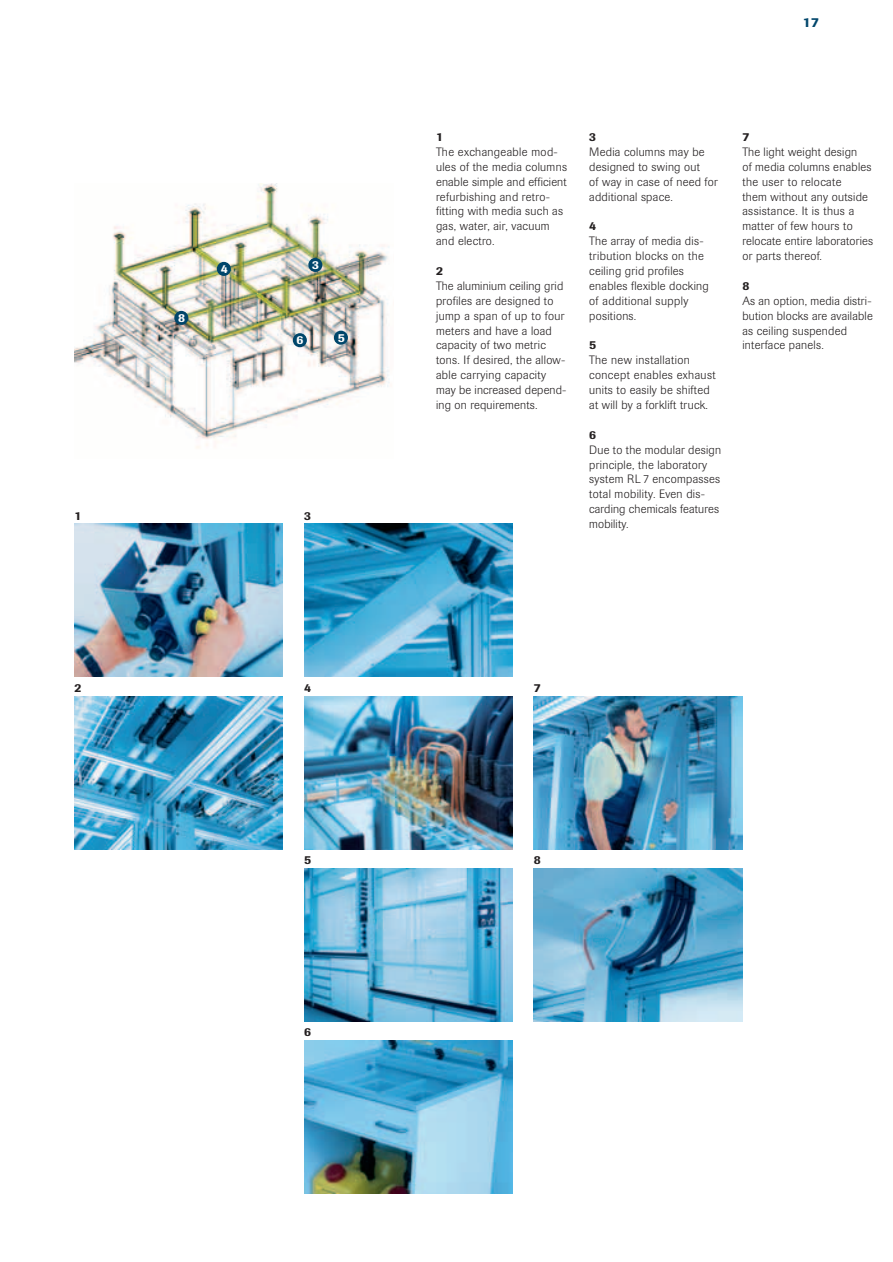
<style>
.page{position:relative;width:893px;height:1262px;background:#fff}
.page>*{position:absolute;margin:0;border:0;box-sizing:border-box;transform-origin:0 0}
.t1{font:500 13.5px "Imago";color:#00466b}
.t2{font:300 12px/14.9px "Imago";letter-spacing:.025em;color:#231f20}
.t3{font:500 12px "Imago";color:#231f20}
.t4{font:500 12px "Imago";color:#fff}
</style>
<div class="page">
<img style="left:74px;top:184px;width:316px;height:265px">
<img style="left:74px;top:696px;width:209px;height:153px">
<img style="left:304px;top:868px;width:208px;height:153px">
<img style="left:304px;top:524px;width:208px;height:153px">
<img style="left:74px;top:524px;width:209px;height:153px">
<div style="left:174px;top:311px;width:14px;height:14px;background:#00466b;border-radius:50%"></div>
<div style="left:217px;top:262px;width:14px;height:14px;background:#00466b;border-radius:50%"></div>
<div style="left:334px;top:331px;width:14px;height:14px;background:#00466b;border-radius:50%"></div>
<img style="left:304px;top:1040px;width:208px;height:153px">
<img style="left:304px;top:696px;width:208px;height:153px">
<img style="left:534px;top:696px;width:208px;height:153px">
<img style="left:534px;top:868px;width:208px;height:153px">
<div style="left:308px;top:258px;width:14px;height:14px;background:#00466b;border-radius:50%"></div>
<div style="left:293px;top:333px;width:14px;height:14px;background:#00466b;border-radius:50%"></div>
<p class="t3" style="left:74px;top:511px;width:8px">1</p>
<p class="t3" style="left:74px;top:683px;width:8px">2</p>
<p class="t4" style="left:178px;top:313px;width:8px">8</p>
<p class="t4" style="left:221px;top:264px;width:8px">4</p>
<p class="t4" style="left:312px;top:260px;width:8px">3</p>
<p class="t4" style="left:296px;top:335px;width:8px">6</p>
<p class="t4" style="left:338px;top:333px;width:8px">5</p>
<p class="t3" style="left:304px;top:511px;width:8px">3</p>
<p class="t1" style="left:802px;top:18px;width:18px">17</p>
<p class="t3" style="left:436px;top:132px;width:8px">1</p>
<p class="t2" style="left:436px;top:145px;width:132px">The exchangeable mod&shy;ules of the media columns enable simple and efficient refurbishing and retro&shy;fitting with media such as gas, water, air, vacuum and electro.</p>
<p class="t3" style="left:436px;top:266px;width:8px">2</p>
<p class="t2" style="left:436px;top:279px;width:132px">The aluminium ceiling grid profiles are designed to jump a span of up to four meters and have a load capacity of two metric tons. If desired, the allow&shy;able carrying capacity may be increased depend&shy;ing on requirements.</p>
<p class="t3" style="left:589px;top:132px;width:8px">3</p>
<p class="t2" style="left:589px;top:145px;width:130px">Media columns may be designed to swing out<br>of way in case of need for additional space.</p>
<p class="t3" style="left:589px;top:222px;width:8px">4</p>
<p class="t2" style="left:589px;top:235px;width:121px">The array of media dis&shy;tribution blocks on the ceiling grid profiles enables flexible docking of additional supply positions.</p>
<p class="t3" style="left:589px;top:341px;width:8px">5</p>
<p class="t2" style="left:589px;top:354px;width:128px">The new installation concept enables exhaust units to easily be shifted at will by a forklift truck.</p>
<p class="t3" style="left:589px;top:430px;width:8px">6</p>
<p class="t2" style="left:589px;top:443px;width:133px">Due to the modular design principle, the laboratory system RL 7 encompasses total mobility. Even dis&shy;carding chemicals features mobility.</p>
<p class="t3" style="left:742px;top:132px;width:8px">7</p>
<p class="t2" style="left:742px;top:145px;width:132px">The light weight design<br>of media columns enables the user to relocate<br>them without any outside assistance. It is thus a matter of few hours to relocate entire laboratories or parts thereof.</p>
<p class="t3" style="left:742px;top:281px;width:8px">8</p>
<p class="t2" style="left:742px;top:294px;width:132px">As an option, media distri&shy;bution blocks are available as ceiling suspended interface panels.</p>
<p class="t3" style="left:304px;top:683px;width:8px">4</p>
<p class="t3" style="left:534px;top:683px;width:8px">7</p>
<p class="t3" style="left:304px;top:855px;width:8px">5</p>
<p class="t3" style="left:304px;top:1028px;width:8px">6</p>
<p class="t3" style="left:534px;top:855px;width:8px">8</p>
</div>
